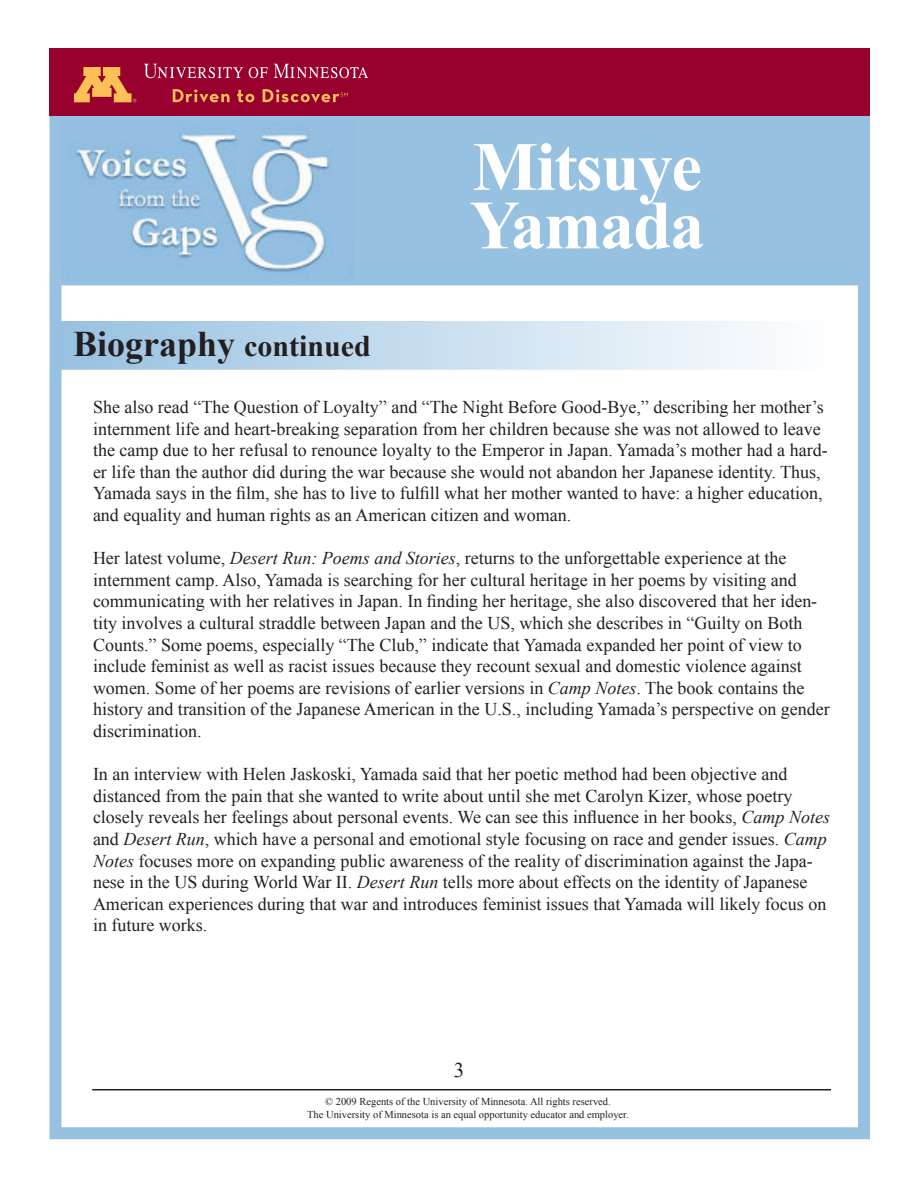
<style>
.page{position:relative;width:918px;height:1188px;background:#fff}
.page>*{position:absolute;margin:0;border:0;box-sizing:border-box;transform-origin:0 0}
.t1{font:700 69px/58.5px "Times New Roman";letter-spacing:-.02em;color:#fff}
.t2{font:700 36px "Times New Roman";color:#231f20}
.t3{font:21px "Times New Roman";color:#231f20}
.t4{font:18px/21.6px "Times New Roman";color:#231f20}
.t5{font:10.5px/13.5px "Times New Roman";color:#231f20;text-align:center}
.s1{font-size:30px}
.s2{font-style:italic}
</style>
<div class="page">
<div style="left:54px;top:320px;width:777px;height:51px;background:linear-gradient(to right,#96c0e1,#fefefe);border:2px solid #fff"></div>
<div style="left:56px;top:114px;width:810px;height:173px;background:#97c1e1;border:2px solid #fff"></div>
<img style="left:65px;top:128px;width:287px;height:153px">
<hr style="left:92px;top:1089px;width:739px;height:1px;background:#231f20">
<div style="left:50px;top:49px;width:820px;height:1090px;border:12px solid #97c1e1"></div>
<div style="left:50px;top:49px;width:820px;height:67px;background:#98012d"></div>
<svg style="left:74px;top:67px;width:62px;height:35px"></svg>
<svg style="left:274px;top:64px;width:94px;height:14px"></svg>
<svg style="left:249px;top:67px;width:19px;height:11px"></svg>
<svg style="left:144px;top:64px;width:99px;height:14px"></svg>
<svg style="left:173px;top:89px;width:57px;height:13px"></svg>
<svg style="left:237px;top:90px;width:17px;height:12px"></svg>
<svg style="left:263px;top:89px;width:85px;height:13px"></svg>
<h2 class="t2" style="left:73px;top:319px;width:299px">Biography <span class="s1">continued</span></h2>
<h1 class="t1" style="left:470px;top:136px;width:236px">Mitsuye<br>Yamada</h1>
<p class="t4" style="left:93px;top:396px;width:736px">She also read “The Question of Loyalty” and “The Night Before Good-Bye,” describing her mother’s internment life and heart-breaking separation from her children because she was not allowed to leave the camp due to her refusal to renounce loyalty to the Emperor in Japan. Yamada’s mother had a hard&shy;er life than the author did during the war because she would not abandon her Japanese identity. Thus, Yamada says in the film, she has to live to fulfill what her mother wanted to have: a higher education, and equality and human rights as an American citizen and woman.</p>
<p class="t4" style="left:93px;top:547px;width:738px">Her latest volume, <span class="s2">Desert Run: Poems and Stories</span>, returns to the unforgettable experience at the internment camp. Also, Yamada is searching for her cultural heritage in her poems by visiting and communicating with her relatives in Japan. In finding her heritage, she also discovered that her iden&shy;tity involves a cultural straddle between Japan and the US, which she describes in “Guilty on Both Counts.” Some poems, especially “The Club,” indicate that Yamada expanded her point of view to include feminist as well as racist issues because they recount sexual and domestic violence against women. Some of her poems are revisions of earlier versions in <span class="s2">Camp Notes</span>. The book contains the history and transition of the Japanese American in the U.S., including Yamada’s perspective on gender discrimination.</p>
<p class="t4" style="left:93px;top:763px;width:739px">In an interview with Helen Jaskoski, Yamada said that her poetic method had been objective and distanced from the pain that she wanted to write about until she met Carolyn Kizer, whose poetry closely reveals her feelings about personal events. We can see this influence in her books, <span class="s2">Camp Notes </span>and <span class="s2">Desert Run</span>, which have a personal and emotional style focusing on race and gender issues. <span class="s2">Camp Notes</span> focuses more on expanding public awareness of the reality of discrimination against the Japa&shy;nese in the US during World War II. <span class="s2">Desert Run</span> tells more about effects on the identity of Japanese American experiences during that war and introduces feminist issues that Yamada will likely focus on in future works.</p>
<p class="t3" style="left:454px;top:1055px;width:12px">3</p>
<p class="t5" style="left:307px;top:1094px;width:323px">© 2009 Regents of the University of Minnesota. All rights reserved.<br>The University of Minnesota is an equal opportunity educator and employer.</p>
</div>
